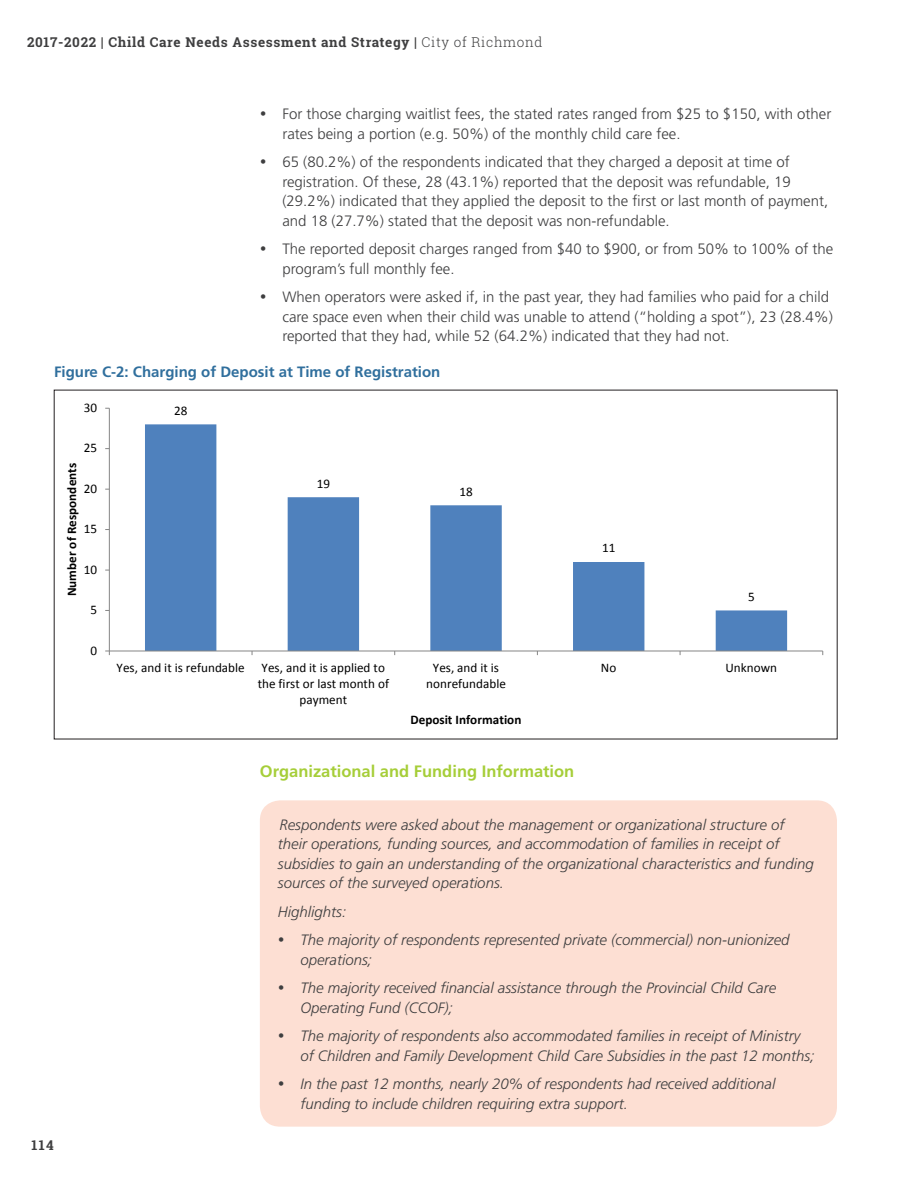
<style>
.page{position:relative;width:918px;height:1188px;background:#fff}
.page>*{position:absolute;margin:0;border:0;box-sizing:border-box;transform-origin:0 0}
.Heading_3_-_Green_Sm{font:700 16.5px "Frutiger LT Std";color:#a6ce39}
.t1{font:300 15px/19.5px "Frutiger LT Std";color:#3e3e3f}
.t2{font:italic 300 15px/28.5px "Frutiger LT Std";color:#3e3e3f}
.Figure_and_Table_Hea{font:700 15px "Frutiger LT Std";color:#306f9d}
.t3{font:700 13.5px "Roboto Slab";letter-spacing:.05em;color:#3e3e3f}
.t4{font:13.2px/16px "Calibri";color:#000;text-align:center}
.t5{font:700 13.2px "Calibri";letter-spacing:.005em;color:#000}
.s1{font-weight:300}
</style>
<div class="page">
<svg style="left:145px;top:424px;width:642px;height:227px"></svg>
<hr style="left:109px;top:408px;width:1px;height:243px;background:#868686">
<hr style="left:109px;top:651px;width:714px;height:1px;background:#868686">
<div style="left:260px;top:800px;width:577px;height:327px;background:#fddfd3;border-radius:20px"></div>
<p class="t3" style="left:27px;top:32px;width:517px">2017-2022 | Child Care Needs Assessment and Strategy | <span class="s1">City of Richmond</span></p>
<p class="t1" style="left:282px;top:105px;width:550px">For those charging waitlist fees, the stated rates ranged from $25 to $150, with other rates being a portion (e.g. 50%) of the monthly child care fee.</p>
<p class="t1" style="left:282px;top:153px;width:547px">65 (80.2%) of the respondents indicated that they charged a deposit at time of registration. Of these, 28 (43.1%) reported that the deposit was refundable, 19 (29.2%) indicated that they applied the deposit to the first or last month of payment, and 18 (27.7%) stated that the deposit was non-refundable.</p>
<p class="t1" style="left:282px;top:240px;width:553px">The reported deposit charges ranged from $40 to $900, or from 50% to 100% of the program’s full monthly fee.</p>
<p class="t1" style="left:282px;top:288px;width:552px">When operators were asked if, in the past year, they had families who paid for a child care space even when their child was unable to attend (“holding a spot”), 23 (28.4%) reported that they had, while 52 (64.2%) indicated that they had not.</p>
<p class="Figure_and_Table_Hea" style="left:54px;top:363px;width:388px">Figure C-2: Charging of Deposit at Time of Registration</p>
<p class="t4" style="left:174px;top:402px;width:15px">28</p>
<p class="t4" style="left:84px;top:400px;width:15px">30</p>
<p class="t4" style="left:84px;top:440px;width:15px">25</p>
<p class="t5" style="left:63px;top:596px;width:135px;rotate:-90deg">Number of Respondents</p>
<p class="t4" style="left:84px;top:481px;width:15px">20</p>
<p class="t4" style="left:84px;top:521px;width:15px">15</p>
<p class="t4" style="left:84px;top:561px;width:15px">10</p>
<p class="t4" style="left:90px;top:602px;width:8px">5</p>
<p class="t4" style="left:90px;top:642px;width:8px">0</p>
<p class="t3" style="left:32px;top:1136px;width:24px">114</p>
<p class="t4" style="left:317px;top:475px;width:15px">19</p>
<p class="t4" style="left:459px;top:483px;width:15px">18</p>
<p class="t4" style="left:602px;top:540px;width:15px">11</p>
<p class="t4" style="left:748px;top:589px;width:8px">5</p>
<p class="t4" style="left:117px;top:660px;width:130px">Yes, and it is refundable</p>
<p class="t4" style="left:258px;top:660px;width:133px">Yes, and it is applied to the first or last month of payment</p>
<p class="t4" style="left:426px;top:659px;width:81px">Yes, and it is nonrefundable</p>
<p class="t4" style="left:601px;top:660px;width:17px">No</p>
<p class="t4" style="left:726px;top:660px;width:53px">Unknown</p>
<p class="t5" style="left:410px;top:711px;width:112px">Deposit Information</p>
<p class="Heading_3_-_Green_Sm" style="left:260px;top:761px;width:316px">Organizational and Funding Information</p>
<p class="t2" style="left:278px;top:815px;width:537px;line-height:19.5px">Respondents were asked about the management or organizational structure of their operations, funding sources, and accommodation of families in receipt of subsidies to gain an understanding of the organizational characteristics and funding sources of the surveyed operations.</p>
<p class="t2" style="left:300px;top:897px;width:491px;text-indent:-22px">Highlights:<br>The majority of respondents represented private (commercial) non-unionized</p>
<p class="t2" style="left:300px;top:945px;width:477px">operations;<br>The majority received financial assistance through the Provincial Child Care</p>
<p class="t2" style="left:300px;top:993px;width:502px">Operating Fund (CCOF);<br>The majority of respondents also accommodated families in receipt of Ministry</p>
<p class="t2" style="left:300px;top:1041px;width:516px">of Children and Family Development Child Care Subsidies in the past 12 months;<br>In the past 12 months, nearly 20% of respondents had received additional</p>
<p class="t2" style="left:300px;top:1089px;width:329px">funding to include children requiring extra support.</p>
</div>
